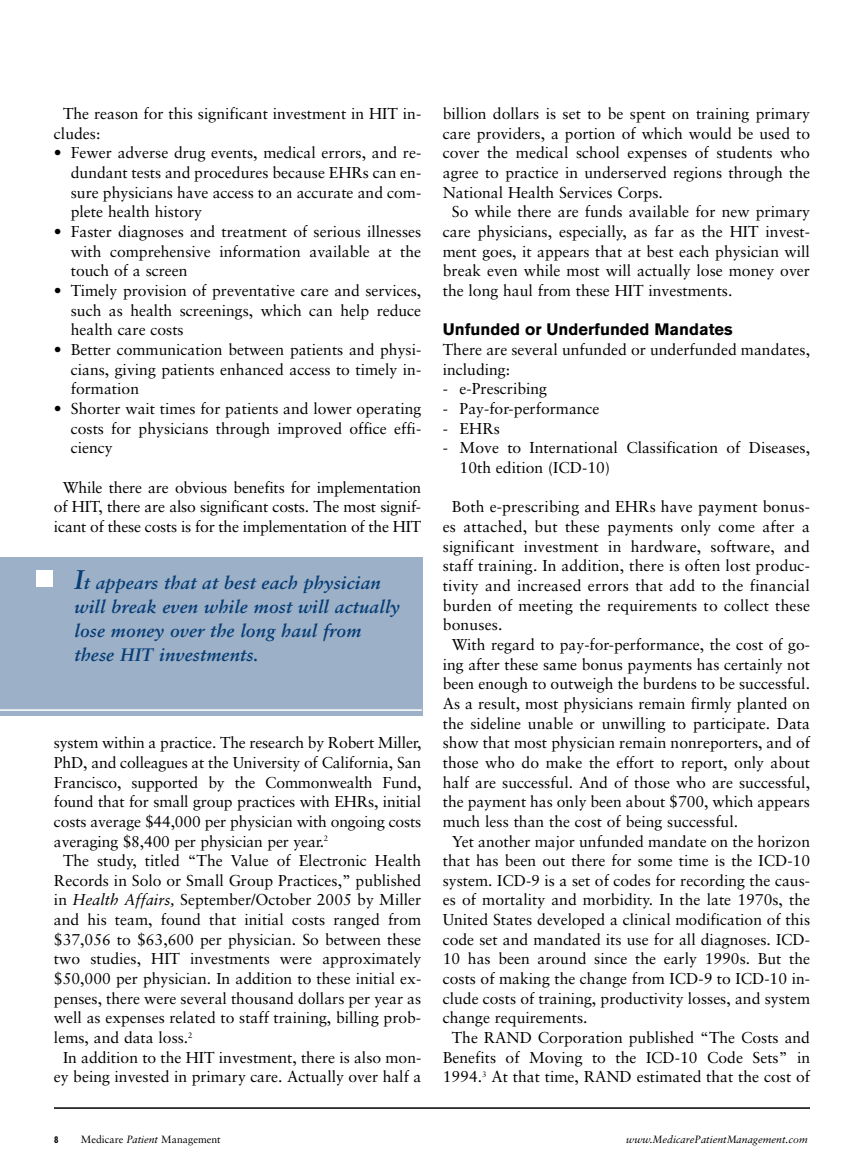
<style>
.page{position:relative;width:864px;height:1175px;background:#fff}
.page>*{position:absolute;margin:0;border:0;box-sizing:border-box;transform-origin:0 0}
.t1{font:italic 700 18px/24px "Sabon";letter-spacing:.01em;color:#073d76}
.t2{font:700 16.5px "Akzidenz Grotesk BE";color:#000}
.t3{font:15.75px/19.6px "Sabon";color:#000;text-align:justify}
.t4{font:italic 10.5px "Sabon";color:#000}
.t5{font:10.5px "Sabon";color:#000}
.t6{font:700 9.75px "Akzidenz Grotesk BE";color:#000;scale:.8 1}
.s1{font-size:27px}
.s2{font-style:italic}
</style>
<div class="page">
<hr style="left:54px;top:1107px;width:756px;height:1px;background:#000">
<div style="left:0;top:557px;width:422px;height:158px;background:#9cb1c8"></div>
<div style="left:36px;top:570px;width:17px;height:17px;background:#fff"></div>
<hr style="left:0;top:709px;width:422px;height:2px;background:#fff">
<p class="t3" style="left:54px;top:105px;width:369px;text-indent:9px">The reason for this significant investment in HIT in&shy;cludes:</p>
<p class="t3" style="left:71px;top:144px;width:352px;text-indent:-17px">• Fewer adverse drug events, medical errors, and re&shy;dundant tests and procedures because EHRs can en&shy;sure physicians have access to an accurate and com&shy;plete health history</p>
<p class="t3" style="left:71px;top:223px;width:352px;text-indent:-17px">• Faster diagnoses and treatment of serious illnesses with comprehensive information available at the touch of a screen</p>
<p class="t3" style="left:71px;top:282px;width:352px;text-indent:-17px">• Timely provision of preventative care and services, such as health screenings, which can help reduce health care costs</p>
<p class="t3" style="left:71px;top:341px;width:352px;text-indent:-17px">• Better communication between patients and physi&shy;cians, giving patients enhanced access to timely in&shy;formation</p>
<p class="t3" style="left:71px;top:400px;width:352px;text-indent:-17px">• Shorter wait times for patients and lower operating costs for physicians through improved office effi&shy;ciency</p>
<p class="t3" style="left:54px;top:478px;width:369px;text-align:center">While there are obvious benefits for implementation of HIT, there are also significant costs. The most signif&shy;icant of these costs is for the implementation of the HIT</p>
<p class="t1" style="left:75px;top:572px;width:327px"><span class="s1">I</span>t appears that at best each physician will break even while most will actually lose money over the long haul from these HIT investments.</p>
<p class="t3" style="left:54px;top:734px;width:369px">system within a practice. The research by Robert Miller,</p>
<p class="t3" style="left:54px;top:754px;width:369px">PhD, and colleagues at the University of California, San</p>
<p class="t3" style="left:54px;top:773px;width:369px">Francisco, supported by the Commonwealth Fund,</p>
<p class="t3" style="left:54px;top:793px;width:369px">found that for small group practices with EHRs, initial</p>
<p class="t3" style="left:54px;top:812px;width:369px">costs average $44,000 per physician with ongoing costs</p>
<p class="t3" style="left:54px;top:832px;width:276px">averaging $8,400 per physician per year.<sup>2</sup></p>
<p class="t3" style="left:63px;top:852px;width:360px">The study, titled “The Value of Electronic Health</p>
<p class="t3" style="left:54px;top:871px;width:369px">Records in Solo or Small Group Practices,” published</p>
<p class="t3" style="left:54px;top:891px;width:369px">in <span class="s2">Health Affairs,</span> September/October 2005 by Miller</p>
<p class="t3" style="left:54px;top:911px;width:369px">and his team, found that initial costs ranged from</p>
<p class="t3" style="left:54px;top:930px;width:369px">$37,056 to $63,600 per physician. So between these</p>
<p class="t3" style="left:54px;top:950px;width:369px">two studies, HIT investments were approximately</p>
<p class="t3" style="left:54px;top:970px;width:369px">$50,000 per physician. In addition to these initial ex-</p>
<p class="t3" style="left:54px;top:989px;width:369px">penses, there were several thousand dollars per year as</p>
<p class="t3" style="left:54px;top:1009px;width:369px">well as expenses related to staff training, billing prob-</p>
<p class="t3" style="left:54px;top:1029px;width:140px">lems, and data loss.<sup>2</sup></p>
<p class="t3" style="left:63px;top:1048px;width:360px">In addition to the HIT investment, there is also mon-</p>
<p class="t3" style="left:54px;top:1068px;width:369px">ey being invested in primary care. Actually over half a</p>
<p class="t3" style="left:443px;top:105px;width:369px">billion dollars is set to be spent on training primary</p>
<p class="t3" style="left:443px;top:125px;width:369px">care providers, a portion of which would be used to</p>
<p class="t3" style="left:443px;top:144px;width:369px">cover the medical school expenses of students who</p>
<p class="t3" style="left:443px;top:164px;width:369px">agree to practice in underserved regions through the</p>
<p class="t3" style="left:443px;top:184px;width:222px">National Health Services Corps.</p>
<p class="t3" style="left:452px;top:203px;width:360px">So while there are funds available for new primary</p>
<p class="t3" style="left:443px;top:223px;width:369px">care physicians, especially, as far as the HIT invest-</p>
<p class="t3" style="left:443px;top:243px;width:369px">ment goes, it appears that at best each physician will</p>
<p class="t3" style="left:443px;top:262px;width:369px">break even while most will actually lose money over</p>
<p class="t3" style="left:443px;top:282px;width:291px">the long haul from these HIT investments.</p>
<p class="t2" style="left:443px;top:323px;width:292px">Unfunded or Underfunded Mandates</p>
<p class="t3" style="left:443px;top:341px;width:369px">There are several unfunded or underfunded mandates, including:</p>
<p class="t3" style="left:443px;top:380px;width:106px">- e-Prescribing</p>
<p class="t3" style="left:443px;top:400px;width:158px">- Pay-for-performance</p>
<p class="t3" style="left:443px;top:419px;width:59px">- EHRs</p>
<p class="t3" style="left:460px;top:439px;width:352px;text-indent:-17px">- Move to International Classification of Diseases,<br>10th edition (ICD-10)</p>
<p class="t3" style="left:452px;top:498px;width:360px">Both e-prescribing and EHRs have payment bonus-</p>
<p class="t3" style="left:443px;top:518px;width:369px">es attached, but these payments only come after a</p>
<p class="t3" style="left:443px;top:537px;width:369px">significant investment in hardware, software, and</p>
<p class="t3" style="left:443px;top:557px;width:369px">staff training. In addition, there is often lost produc-</p>
<p class="t3" style="left:443px;top:577px;width:369px">tivity and increased errors that add to the financial</p>
<p class="t3" style="left:443px;top:596px;width:369px">burden of meeting the requirements to collect these</p>
<p class="t3" style="left:443px;top:616px;width:61px">bonuses.</p>
<p class="t3" style="left:452px;top:636px;width:360px">With regard to pay-for-performance, the cost of go-</p>
<p class="t3" style="left:443px;top:655px;width:369px">ing after these same bonus payments has certainly not</p>
<p class="t3" style="left:443px;top:675px;width:369px">been enough to outweigh the burdens to be successful.</p>
<p class="t3" style="left:443px;top:695px;width:369px">As a result, most physicians remain firmly planted on</p>
<p class="t3" style="left:443px;top:714px;width:369px">the sideline unable or unwilling to participate. Data</p>
<p class="t3" style="left:443px;top:734px;width:369px">show that most physician remain nonreporters, and of</p>
<p class="t3" style="left:443px;top:754px;width:369px">those who do make the effort to report, only about</p>
<p class="t3" style="left:443px;top:773px;width:369px">half are successful. And of those who are successful,</p>
<p class="t3" style="left:443px;top:793px;width:369px">the payment has only been about $700, which appears</p>
<p class="t3" style="left:443px;top:812px;width:297px">much less than the cost of being successful.</p>
<p class="t3" style="left:452px;top:832px;width:360px">Yet another major unfunded mandate on the horizon</p>
<p class="t3" style="left:443px;top:852px;width:369px">that has been out there for some time is the ICD-10</p>
<p class="t3" style="left:443px;top:871px;width:369px">system. ICD-9 is a set of codes for recording the caus-</p>
<p class="t3" style="left:443px;top:891px;width:369px">es of mortality and morbidity. In the late 1970s, the</p>
<p class="t3" style="left:443px;top:911px;width:369px">United States developed a clinical modification of this</p>
<p class="t3" style="left:443px;top:930px;width:369px">code set and mandated its use for all diagnoses. ICD-</p>
<p class="t3" style="left:443px;top:950px;width:369px">10 has been around since the early 1990s. But the</p>
<p class="t3" style="left:443px;top:970px;width:369px">costs of making the change from ICD-9 to ICD-10 in-</p>
<p class="t3" style="left:443px;top:989px;width:369px">clude costs of training, productivity losses, and system</p>
<p class="t3" style="left:443px;top:1009px;width:146px">change requirements.</p>
<p class="t3" style="left:452px;top:1029px;width:360px">The RAND Corporation published “The Costs and</p>
<p class="t3" style="left:443px;top:1048px;width:369px">Benefits of Moving to the ICD-10 Code Sets” in</p>
<p class="t3" style="left:443px;top:1068px;width:369px">1994.<sup>3</sup> At that time, RAND estimated that the cost of</p>
<p class="t6" style="left:54px;top:1136px;width:7px">8</p>
<p class="t5" style="left:81px;top:1135px;width:141px">Medicare <span class="s2">Patient</span> Management</p>
<p class="t4" style="left:626px;top:1135px;width:183px">www.MedicarePatientManagement.com</p>
</div>
